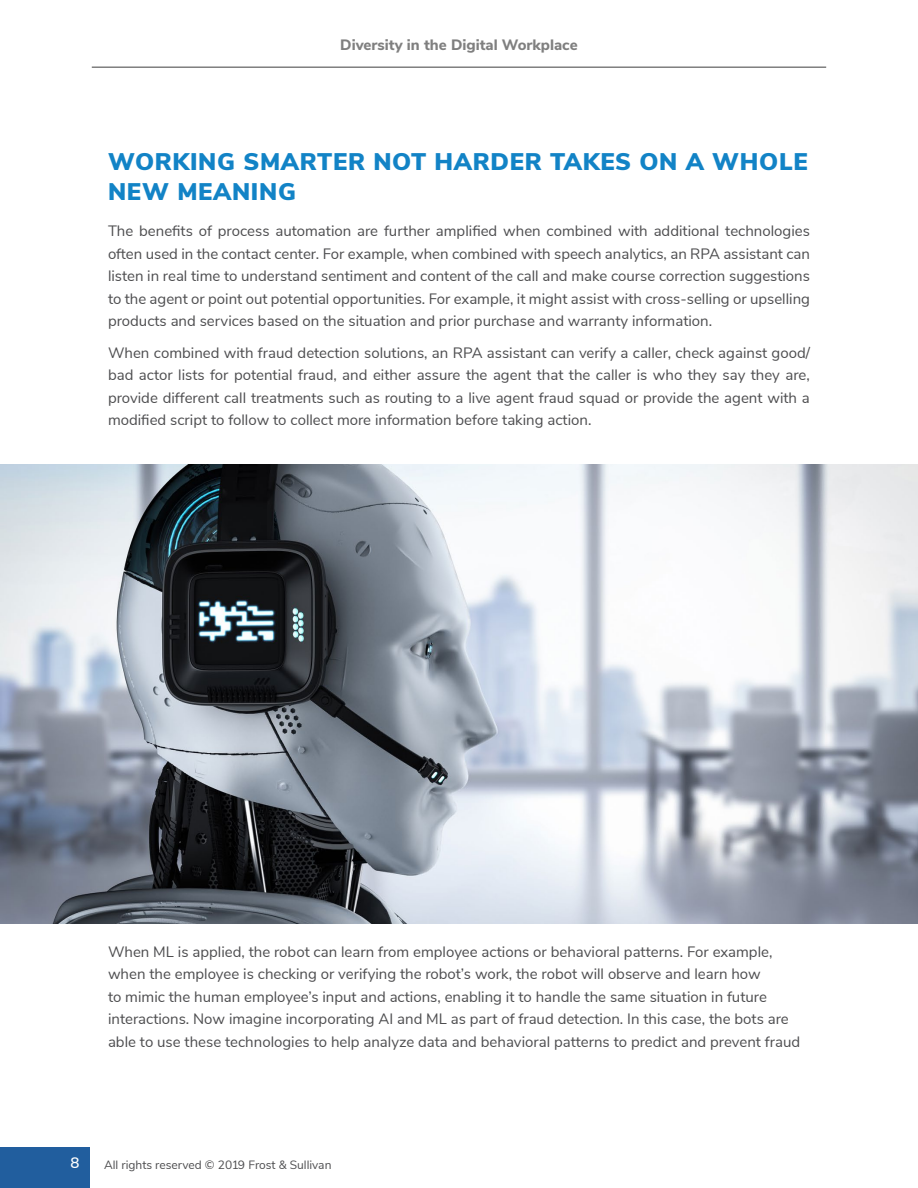
<style>
.page{position:relative;width:918px;height:1188px;background:#fff}
.page>*{position:absolute;margin:0;border:0;box-sizing:border-box;transform-origin:0 0}
.t1{font:900 24px/30px "Nunito Sans";letter-spacing:.03em;color:#1283c6}
.t2{font:15px/22.5px "Nunito Sans";color:#4d4d4f;text-align:justify}
.t3{font:800 15px "Nunito Sans";color:#7f7f7f}
.t4{font:600 15px "Nunito Sans";color:#fff}
.t5{font:12px "Nunito Sans";color:#4d4d4f}
</style>
<div class="page">
<div style="left:0;top:1147px;width:90px;height:41px;background:#215e9e"></div>
<hr style="left:92px;top:66px;width:734px;height:2px;background:#7f7f7f">
<img style="left:0;top:465px;width:918px;height:459px">
<p class="t3" style="left:340px;top:34px;width:239px">Diversity in the Digital Workplace</p>
<h1 class="t1" style="left:108px;top:146px;width:701px">WORKING SMARTER NOT HARDER TAKES ON A WHOLE<br>NEW MEANING</h1>
<p class="t2" style="left:108px;top:219px;width:704px">The benefits of process automation are further amplified when combined with additional technologies often used in the contact center. For example, when combined with speech analytics, an RPA assistant can listen in real time to understand sentiment and content of the call and make course correction suggestions to the agent or point out potential opportunities. For example, it might assist with cross-selling or upselling products and services based on the situation and prior purchase and warranty information.</p>
<p class="t2" style="left:108px;top:340px;width:704px">When combined with fraud detection solutions, an RPA assistant can verify a caller, check against good/ bad actor lists for potential fraud, and either assure the agent that the caller is who they say they are, provide different call treatments such as routing to a live agent fraud squad or provide the agent with a modified script to follow to collect more information before taking action.</p>
<p class="t2" style="left:108px;top:939px;width:694px;text-align:left">When ML is applied, the robot can learn from employee actions or behavioral patterns. For example, when the employee is checking or verifying the robot’s work, the robot will observe and learn how<br>to mimic the human employee’s input and actions, enabling it to handle the same situation in future interactions. Now imagine incorporating AI and ML as part of fraud detection. In this case, the bots are able to use these technologies to help analyze data and behavioral patterns to predict and prevent fraud</p>
<p class="t4" style="left:71px;top:1152px;width:10px">8</p>
<p class="t5" style="left:104px;top:1156px;width:229px">All rights reserved © 2019 Frost &amp; Sullivan</p>
</div>
